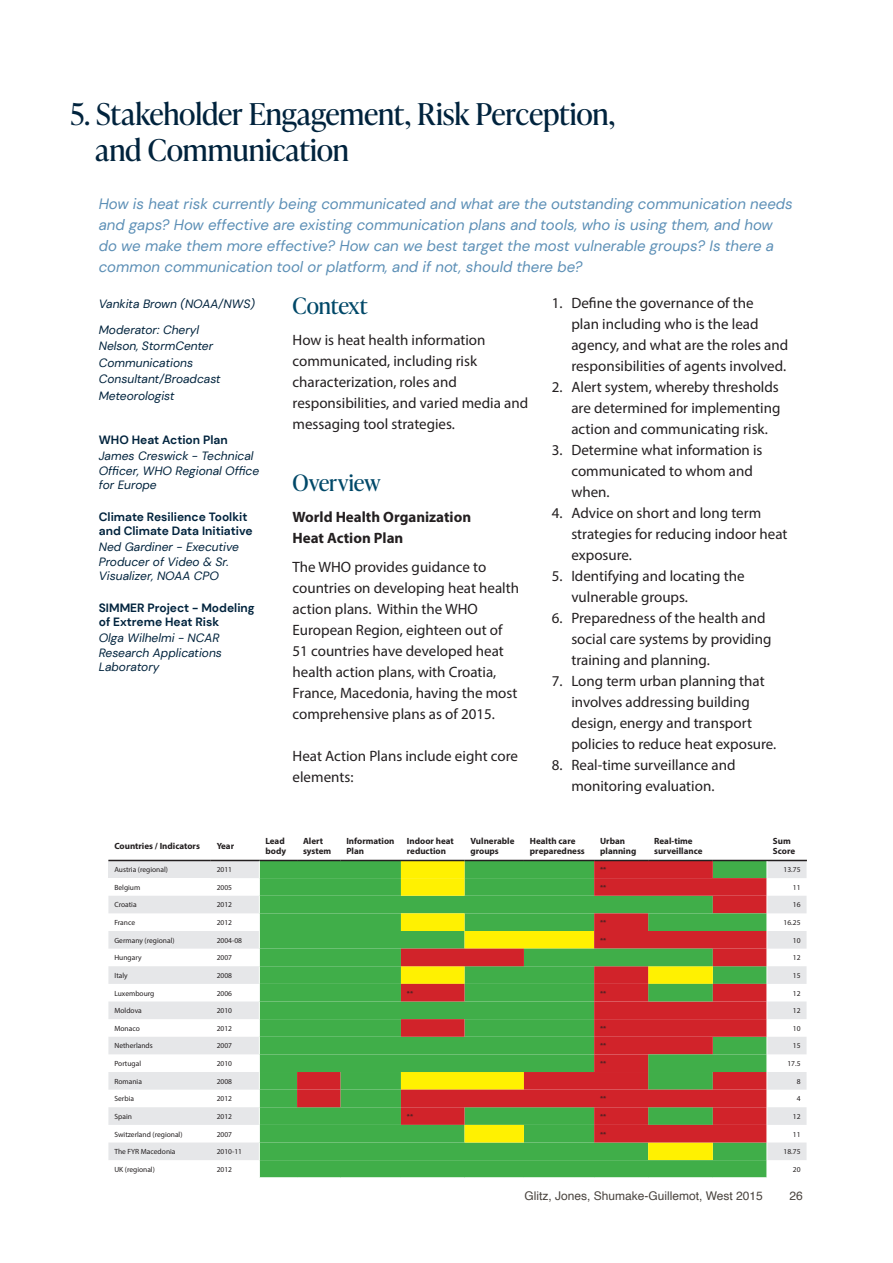
<style>
.page{position:relative;width:893px;height:1263px;background:#fff}
.page>*{position:absolute;margin:0;border:0;box-sizing:border-box;transform-origin:0 0}
.Subhead1{font:30px/36px "Ivy Presto Headline";letter-spacing:-.01em;color:#00233d}
.subhead{font:22.5px "Ivy Presto Headline";letter-spacing:-.005em;color:#004868}
.t1{font:15px/21px "Myriad Pro";color:#231f20}
.t2{font:italic 15px/21px "DM Sans";color:#5c8fb6}
.t3{font:700 15px/21px "Myriad Pro";color:#231f20}
.t4{font:italic 12px/14.4px "DM Sans";color:#00233d}
.t5{font:700 12px/14.4px "DM Sans";color:#00233d}
.t6{font:12px "Helvetica";color:#4a443f}
.t7{font:700 9px/10.5px "Myriad Pro";color:#231f20}
.t8{font:7.5px "Myriad Pro";color:#231f20}
</style>
<div class="page">
<svg style="left:108px;top:861px;width:151px;height:299px;fill:#e8e9eb"></svg>
<svg style="left:297px;top:861px;width:470px;height:17px;background:#7d9237"></svg>
<svg style="left:260px;top:878px;width:507px;height:299px;background:#4ab147"></svg>
<svg style="left:297px;top:878px;width:470px;height:264px;background:#82843a"></svg>
<hr style="left:108px;top:860px;width:103px;height:1px;background:#231f20">
<hr style="left:211px;top:860px;width:48px;height:1px;background:#231f20">
<hr style="left:259px;top:860px;width:38px;height:1px;background:#231f20">
<hr style="left:297px;top:860px;width:43px;height:1px;background:#231f20">
<hr style="left:340px;top:860px;width:61px;height:1px;background:#231f20">
<hr style="left:401px;top:860px;width:63px;height:1px;background:#231f20">
<hr style="left:464px;top:860px;width:60px;height:1px;background:#231f20">
<hr style="left:524px;top:860px;width:70px;height:1px;background:#231f20">
<hr style="left:594px;top:860px;width:54px;height:1px;background:#231f20">
<hr style="left:648px;top:860px;width:65px;height:1px;background:#231f20">
<hr style="left:713px;top:860px;width:54px;height:1px;background:#231f20">
<hr style="left:767px;top:860px;width:40px;height:1px;background:#231f20">
<svg style="left:259px;top:861px;width:1px;height:316px"></svg>
<svg style="left:767px;top:861px;width:39px;height:299px"></svg>
<p class="Subhead1" style="left:95px;top:95px;width:521px;text-indent:-25px">5. Stakeholder Engagement, Risk Perception, and Communication</p>
<p class="t2" style="left:99px;top:193px;width:696px">How is heat risk currently being communicated and what are the outstanding communication needs and gaps? How effective are existing communication plans and tools, who is using them, and how do we make them more effective? How can we best target the most vulnerable groups? Is there a common communication tool or platform, and if not, should there be?</p>
<p class="t4" style="left:99px;top:297px;width:158px">Vankita Brown (NOAA/NWS)</p>
<p class="t4" style="left:99px;top:321px;width:123px;line-height:16.5px">Moderator: Cheryl<br>Nelson, StormCenter<br>Communications<br>Consultant/Broadcast<br>Meteorologist</p>
<p class="t5" style="left:99px;top:433px;width:130px">WHO Heat Action Plan</p>
<p class="t4" style="left:99px;top:449px;width:162px">James Creswick - Technical<br>Officer, WHO Regional Office for Europe</p>
<p class="t5" style="left:99px;top:509px;width:155px">Climate Resilience Toolkit and Climate Data Initiative</p>
<p class="t4" style="left:99px;top:540px;width:142px">Ned Gardiner - Executive<br>Producer of Video &amp; Sr.<br>Visualizer, NOAA CPO</p>
<p class="t5" style="left:99px;top:600px;width:157px">SIMMER Project - Modeling of Extreme Heat Risk</p>
<p class="t4" style="left:99px;top:631px;width:125px">Olga Wilhelmi - NCAR<br>Research Applications<br>Laboratory</p>
<p class="subhead" style="left:293px;top:289px;width:77px">Context</p>
<p class="t1" style="left:293px;top:329px;width:237px">How is heat health information communicated, including risk characterization, roles and responsibilities, and varied media and messaging tool strategies.</p>
<p class="subhead" style="left:293px;top:466px;width:90px">Overview</p>
<p class="t3" style="left:293px;top:506px;width:180px">World Health Organization<br>Heat Action Plan</p>
<p class="t1" style="left:293px;top:556px;width:228px">The WHO provides guidance to countries on developing heat health action plans. Within the WHO<br>European Region, eighteen out of<br>51 countries have developed heat health action plans, with Croatia,<br>France, Macedonia, having the most comprehensive plans as of 2015.</p>
<p class="t1" style="left:293px;top:745px;width:227px">Heat Action Plans include eight core elements:</p>
<p class="t1" style="left:571px;top:292px;width:218px;text-indent:-20px">1. Define the governance of the<br>plan including who is the lead agency, and what are the roles and responsibilities of agents involved.</p>
<p class="t1" style="left:571px;top:376px;width:211px;text-align:justify;text-indent:-20px">2. Alert system, whereby thresholds are determined for implementing action and communicating risk.</p>
<p class="t1" style="left:571px;top:439px;width:193px;text-indent:-20px">3. Determine what information is communicated to whom and when.</p>
<p class="t1" style="left:571px;top:502px;width:218px;text-indent:-20px">4. Advice on short and long term strategies for reducing indoor heat exposure.</p>
<p class="t1" style="left:571px;top:565px;width:175px;text-indent:-20px">5. Identifying and locating the vulnerable groups.</p>
<p class="t1" style="left:571px;top:607px;width:202px;text-indent:-20px">6. Preparedness of the health and social care systems by providing training and planning.</p>
<p class="t1" style="left:571px;top:670px;width:207px;text-indent:-20px">7. Long term urban planning that involves addressing building design, energy and transport policies to reduce heat exposure.</p>
<p class="t1" style="left:552px;top:754px;width:185px;text-align:center">8. Real-time surveillance and monitoring evaluation.</p>
<p class="t7" style="left:114px;top:841px;width:87px">Countries / Indicators</p>
<p class="t7" style="left:217px;top:841px;width:19px">Year</p>
<p class="t7" style="left:265px;top:835px;width:22px">Lead body</p>
<p class="t7" style="left:303px;top:835px;width:30px">Alert system</p>
<p class="t7" style="left:346px;top:835px;width:50px">Information<br>Plan</p>
<p class="t7" style="left:407px;top:835px;width:48px">Indoor heat reduction</p>
<p class="t7" style="left:470px;top:835px;width:45px">Vulnerable groups</p>
<p class="t7" style="left:530px;top:835px;width:56px">Health care preparedness</p>
<p class="t7" style="left:600px;top:835px;width:38px">Urban planning</p>
<p class="t7" style="left:654px;top:835px;width:50px">Real-time surveillance</p>
<p class="t7" style="left:773px;top:835px;width:24px">Sum<br>Score</p>
<p class="t8" style="left:114px;top:865px;width:55px">Austria (regional)</p>
<p class="t8" style="left:217px;top:865px;width:17px">2011</p>
<p class="t8" style="left:600px;top:865px;width:8px">**</p>
<p class="t8" style="left:784px;top:865px;width:18px">13.75</p>
<p class="t8" style="left:114px;top:882px;width:27px">Belgium</p>
<p class="t8" style="left:217px;top:882px;width:17px">2005</p>
<p class="t8" style="left:600px;top:882px;width:8px">**</p>
<p class="t8" style="left:793px;top:882px;width:9px">11</p>
<p class="t8" style="left:114px;top:900px;width:24px">Croatia</p>
<p class="t8" style="left:217px;top:900px;width:17px">2012</p>
<p class="t8" style="left:793px;top:900px;width:9px">16</p>
<p class="t8" style="left:114px;top:918px;width:22px">France</p>
<p class="t8" style="left:217px;top:918px;width:17px">2012</p>
<p class="t8" style="left:600px;top:918px;width:8px">**</p>
<p class="t8" style="left:784px;top:918px;width:18px">16.25</p>
<p class="t8" style="left:114px;top:935px;width:62px">Germany (regional)</p>
<p class="t8" style="left:217px;top:935px;width:27px">2004-08</p>
<p class="t8" style="left:600px;top:935px;width:8px">**</p>
<p class="t8" style="left:793px;top:935px;width:9px">10</p>
<p class="t8" style="left:114px;top:953px;width:29px">Hungary</p>
<p class="t8" style="left:217px;top:953px;width:17px">2007</p>
<p class="t8" style="left:793px;top:953px;width:9px">12</p>
<p class="t8" style="left:114px;top:971px;width:15px">Italy</p>
<p class="t8" style="left:217px;top:971px;width:17px">2008</p>
<p class="t8" style="left:793px;top:971px;width:9px">15</p>
<p class="t8" style="left:114px;top:988px;width:42px">Luxembourg</p>
<p class="t8" style="left:217px;top:988px;width:17px">2006</p>
<p class="t8" style="left:407px;top:988px;width:8px">**</p>
<p class="t8" style="left:600px;top:988px;width:8px">**</p>
<p class="t8" style="left:793px;top:988px;width:9px">12</p>
<p class="t8" style="left:114px;top:1006px;width:29px">Moldova</p>
<p class="t8" style="left:217px;top:1006px;width:17px">2010</p>
<p class="t8" style="left:793px;top:1006px;width:9px">12</p>
<p class="t8" style="left:114px;top:1023px;width:27px">Monaco</p>
<p class="t8" style="left:217px;top:1023px;width:17px">2012</p>
<p class="t8" style="left:600px;top:1023px;width:8px">**</p>
<p class="t8" style="left:793px;top:1023px;width:9px">10</p>
<p class="t8" style="left:114px;top:1041px;width:40px">Netherlands</p>
<p class="t8" style="left:217px;top:1041px;width:17px">2007</p>
<p class="t8" style="left:600px;top:1041px;width:8px">**</p>
<p class="t8" style="left:793px;top:1041px;width:9px">15</p>
<p class="t8" style="left:114px;top:1059px;width:28px">Portugal</p>
<p class="t8" style="left:217px;top:1059px;width:17px">2010</p>
<p class="t8" style="left:600px;top:1059px;width:8px">**</p>
<p class="t8" style="left:787px;top:1059px;width:15px">17.5</p>
<p class="t8" style="left:114px;top:1076px;width:29px">Romania</p>
<p class="t8" style="left:217px;top:1076px;width:17px">2008</p>
<p class="t8" style="left:797px;top:1076px;width:5px">8</p>
<p class="t8" style="left:114px;top:1094px;width:21px">Serbia</p>
<p class="t8" style="left:217px;top:1094px;width:17px">2012</p>
<p class="t8" style="left:600px;top:1094px;width:8px">**</p>
<p class="t8" style="left:797px;top:1094px;width:5px">4</p>
<p class="t8" style="left:114px;top:1112px;width:19px">Spain</p>
<p class="t8" style="left:217px;top:1112px;width:17px">2012</p>
<p class="t8" style="left:407px;top:1112px;width:8px">**</p>
<p class="t8" style="left:600px;top:1112px;width:8px">**</p>
<p class="t8" style="left:793px;top:1112px;width:9px">12</p>
<p class="t8" style="left:114px;top:1129px;width:70px">Switzerland (regional)</p>
<p class="t8" style="left:217px;top:1129px;width:17px">2007</p>
<p class="t8" style="left:600px;top:1129px;width:8px">**</p>
<p class="t8" style="left:793px;top:1129px;width:9px">11</p>
<p class="t8" style="left:114px;top:1147px;width:63px">The FYR Macedonia</p>
<p class="t8" style="left:217px;top:1147px;width:27px">2010-11</p>
<p class="t8" style="left:784px;top:1147px;width:18px">18.75</p>
<p class="t8" style="left:114px;top:1164px;width:42px">UK (regional)</p>
<p class="t8" style="left:217px;top:1164px;width:17px">2012</p>
<p class="t8" style="left:793px;top:1164px;width:9px">20</p>
<p class="t6" style="left:524px;top:1186px;width:240px">Glitz, Jones, Shumake-Guillemot, West 2015</p>
<p class="t6" style="left:790px;top:1186px;width:15px">26</p>
</div>
